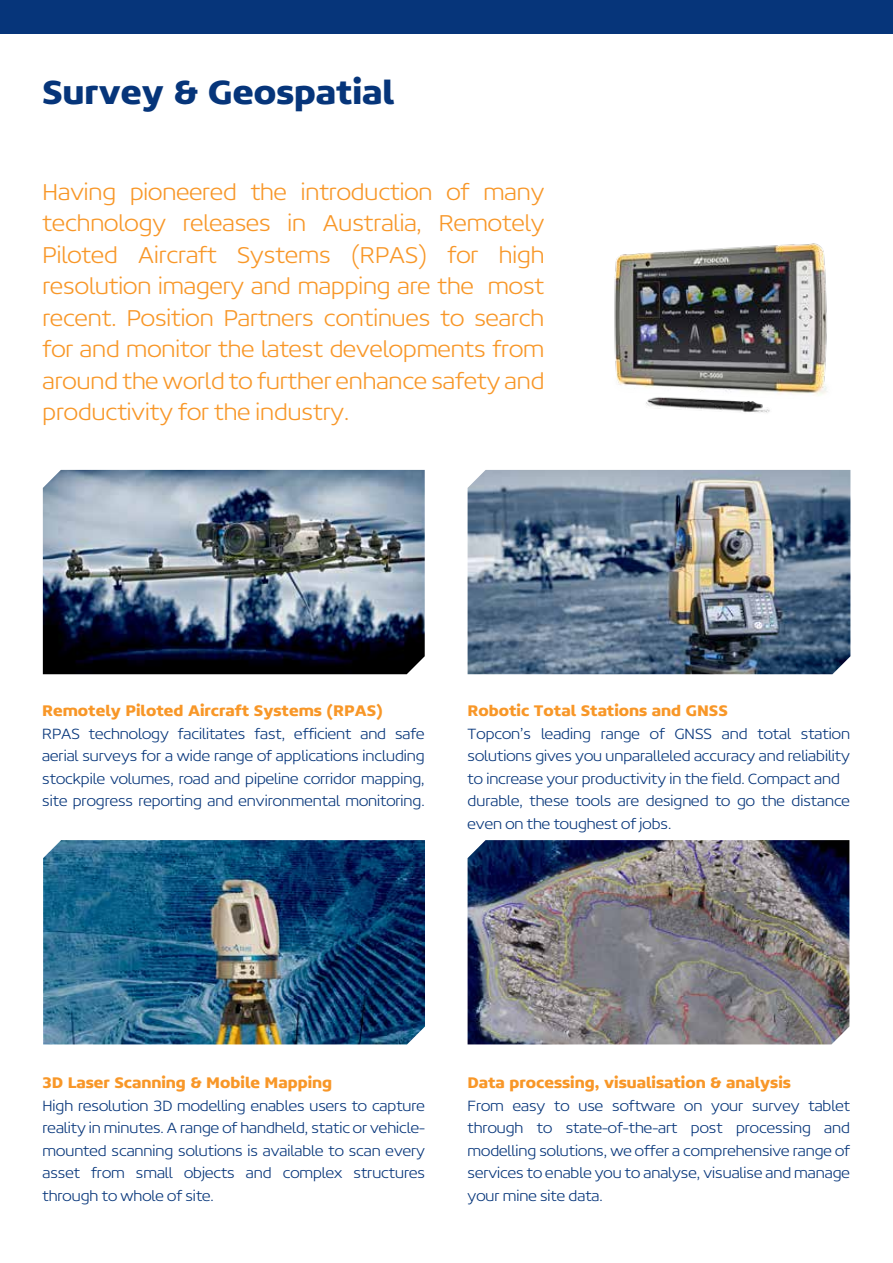
<style>
.page{position:relative;width:893px;height:1263px;background:#fff}
.page>*{position:absolute;margin:0;border:0;box-sizing:border-box;transform-origin:0 0}
.t1{font:700 36px "Concord";color:#06357a}
.t2{font:200 25.5px/31.5px "Concord";color:#f89728;text-align:justify}
.t3{font:200 16.5px/22.5px "Concord";color:#06357a;text-align:justify}
.t4{font:700 16.5px "Concord";color:#f89728}
</style>
<div class="page">
<img style="left:43px;top:470px;width:382px;height:204px">
<img style="left:468px;top:470px;width:382px;height:204px">
<img style="left:43px;top:840px;width:382px;height:204px">
<img style="left:468px;top:840px;width:381px;height:204px">
<img style="left:614px;top:243px;width:212px;height:170px">
<div style="left:0;top:0;width:893px;height:34px;background:#06357a"></div>
<h1 class="t1" style="left:42px;top:70px;width:354px">Survey &amp; Geospatial</h1>
<p class="t2" style="left:43px;top:175px;width:503px">Having pioneered the introduction of many technology releases in Australia, Remotely Piloted Aircraft Systems (RPAS) for high resolution imagery and mapping are the most recent. Position Partners continues to search for and monitor the latest developments from around the world to further enhance safety and productivity for the industry.</p>
<p class="t4" style="left:42px;top:700px;width:342px">Remotely Piloted Aircraft Systems (RPAS)</p>
<p class="t3" style="left:42px;top:722px;width:384px">RPAS technology facilitates fast, efficient and safe aerial surveys for a wide range of applications including stockpile volumes, road and pipeline corridor mapping, site progress reporting and environmental monitoring.</p>
<p class="t4" style="left:468px;top:700px;width:262px">Robotic Total Stations and GNSS</p>
<p class="t3" style="left:468px;top:722px;width:384px;text-align:left">Topcon’s leading range of GNSS and total station solutions gives you unparalleled accuracy and reliability to increase your productivity in the field. Compact and durable, these tools are designed to go the distance even on the toughest of jobs.</p>
<p class="t4" style="left:43px;top:1072px;width:291px">3D Laser Scanning &amp; Mobile Mapping</p>
<p class="t3" style="left:43px;top:1094px;width:384px">High resolution 3D modelling enables users to capture reality in minutes. A range of handheld, static or vehicle&shy;mounted scanning solutions is available to scan every asset from small objects and complex structures through to whole of site.</p>
<p class="t4" style="left:468px;top:1072px;width:325px">Data processing, visualisation &amp; analysis</p>
<p class="t3" style="left:468px;top:1094px;width:384px">From easy to use software on your survey tablet through to state-of-the-art post processing and modelling solutions, we offer a comprehensive range of services to enable you to analyse, visualise and manage your mine site data.</p>
</div>
